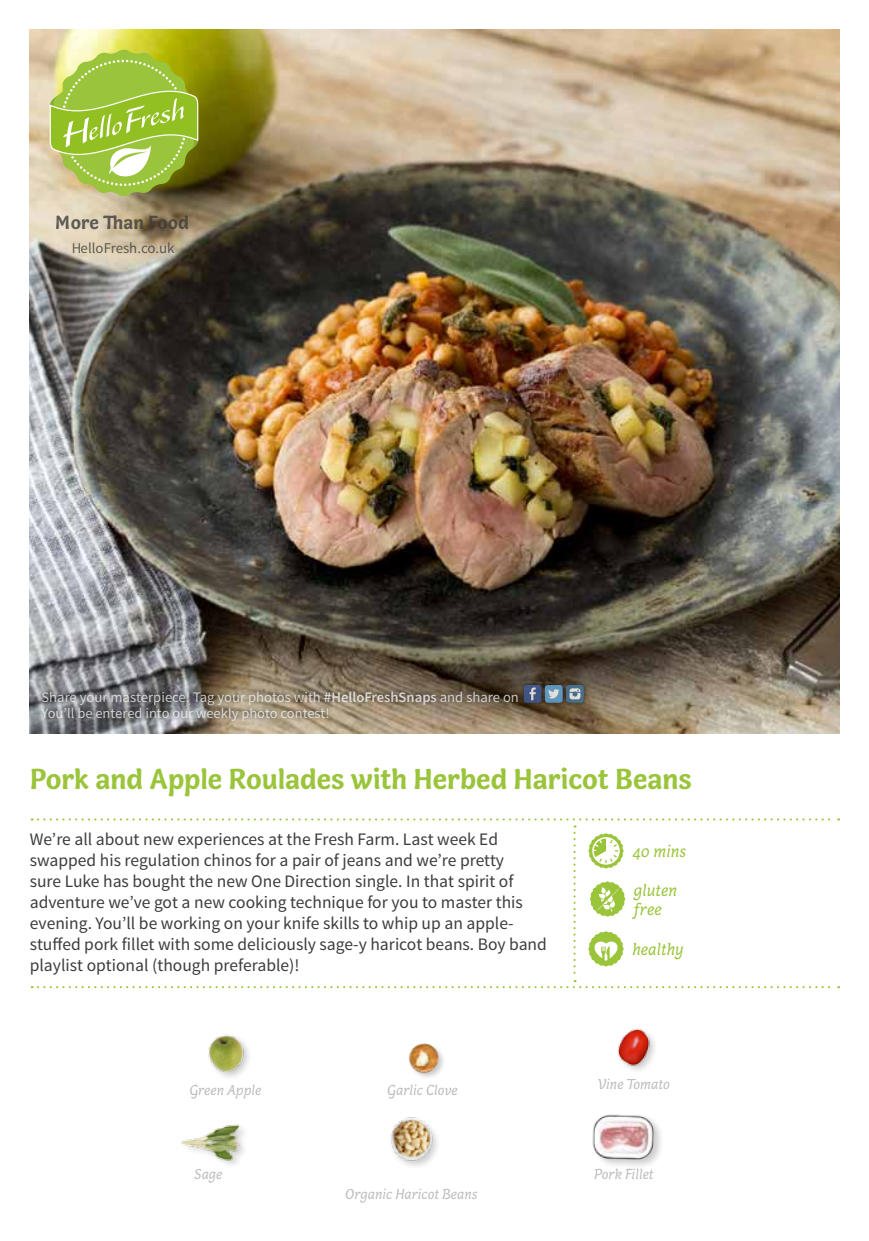
<style>
.page{position:relative;width:869px;height:1241px;background:#fff}
.page>*{position:absolute;margin:0;border:0;box-sizing:border-box;transform-origin:0 0}
.t1{font:700 29.75px "Capucine Basic";letter-spacing:-.005em;color:#9ac43a}
.t2{font:700 19.6px "Capucine Basic";color:#3c3c3b}
.t3{font:17.5px/21px "Source Sans Pro";color:#3c3c3b}
.t4{font:italic 17.5px/18.6px "Capucine Basic";color:#9ac43a}
.t5{font:italic 14.88px "Capucine Basic";color:#bcbcbc}
.t6{font:14.88px "Source Sans Pro";color:#3c3c3b}
.t7{font:14.53px/16.4px "Source Sans Pro";color:#ededed}
.s1{font-weight:600}
</style>
<div class="page">
<img style="left:30px;top:30px;width:808px;height:703px">
<div style="left:37px;top:679px;width:552px;height:47px;background:#000;opacity:.75"></div>
<div style="left:523px;top:685px;width:18px;height:17px;background:#405583;border-radius:3px"></div>
<svg style="left:529px;top:687px;width:6px;height:13px"></svg>
<svg style="left:566px;top:685px;width:17px;height:17px"></svg>
<svg style="left:569px;top:688px;width:11px;height:11px"></svg>
<div style="left:544px;top:685px;width:18px;height:17px;background:#5d96bc;border-radius:3px"></div>
<svg style="left:548px;top:689px;width:11px;height:9px"></svg>
<svg style="left:50px;top:50px;width:148px;height:146px;background:#a7c250"></svg>
<div style="left:388px;top:1116px;width:53px;height:53px;background:#000;opacity:.2"></div>
<img style="left:388px;top:1116px;width:53px;height:45px">
<div style="left:591px;top:1112px;width:73px;height:57px;background:#000;opacity:.2"></div>
<img style="left:591px;top:1112px;width:65px;height:50px">
<div style="left:207px;top:1032px;width:46px;height:48px;background:#000;opacity:.2"></div>
<img style="left:207px;top:1032px;width:38px;height:44px">
<img style="left:181px;top:1124px;width:63px;height:40px">
<img style="left:617px;top:1028px;width:38px;height:43px">
<svg style="left:32px;top:818px;width:806px;height:170px"></svg>
<div style="left:408px;top:1042px;width:37px;height:38px;background:#000;opacity:.2"></div>
<img style="left:408px;top:1042px;width:30px;height:30px">
<p class="t2" style="left:56px;top:207px;width:135px">More Than Food</p>
<p class="t6" style="left:71px;top:239px;width:105px">HelloFresh.co.uk</p>
<p class="t7" style="left:41px;top:688px;width:478px">Share your masterpiece! Tag your photos with <span class="s1">#HelloFreshSnaps</span> and share on<br>You’ll be entered into our weekly photo contest!</p>
<h1 class="t1" style="left:30px;top:755px;width:663px">Pork and Apple Roulades with Herbed Haricot Beans</h1>
<p class="t3" style="left:30px;top:828px;width:518px">We’re all about new experiences at the Fresh Farm. Last week Ed swapped his regulation chinos for a pair of jeans and we’re pretty<br>sure Luke has bought the new One Direction single. In that spirit of adventure we’ve got a new cooking technique for you to master this evening. You’ll be working on your knife skills to whip up an apple&shy;stuffed pork fillet with some deliciously sage-y haricot beans. Boy band playlist optional (though preferable)!</p>
<p class="t4" style="left:632px;top:843px;width:56px">40 mins</p>
<p class="t4" style="left:633px;top:882px;width:45px">gluten free</p>
<p class="t4" style="left:632px;top:941px;width:53px">healthy</p>
<p class="t5" style="left:189px;top:1079px;width:74px">Green Apple</p>
<p class="t5" style="left:194px;top:1162px;width:30px">Sage</p>
<p class="t5" style="left:387px;top:1079px;width:72px">Garlic Clove</p>
<p class="t5" style="left:345px;top:1183px;width:134px">Organic Haricot Beans</p>
<p class="t5" style="left:597px;top:1072px;width:74px">Vine Tomato</p>
<p class="t5" style="left:594px;top:1162px;width:61px">Pork Fillet</p>
</div>
